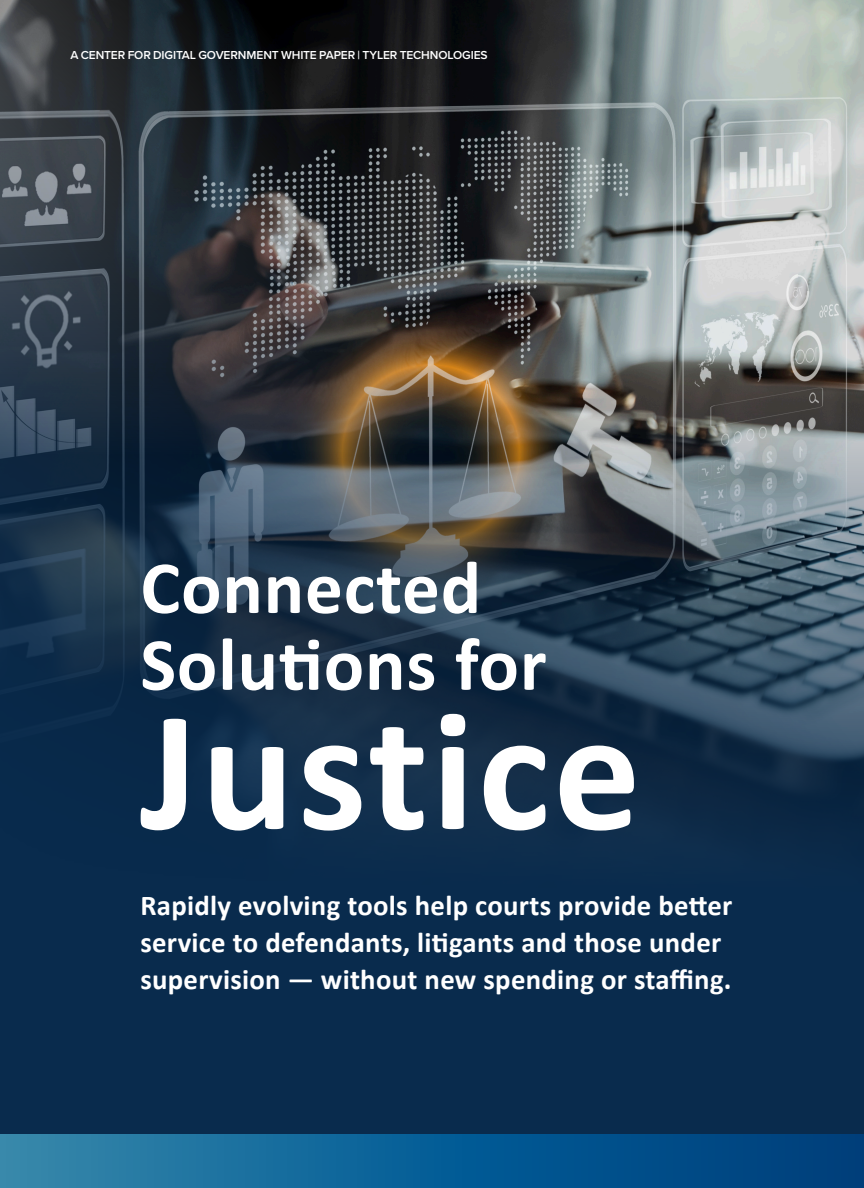
<style>
.page{position:relative;width:864px;height:1188px;background:#092b4d}
.page>*{position:absolute;margin:0;border:0;box-sizing:border-box;transform-origin:0 0}
.t1{font:700 173.1px "Calibri";letter-spacing:.02em;color:#fff}
.t2{font:700 75.45px/76.8px "Calibri";letter-spacing:.01em;color:#fff}
.t3{font:700 28.8px/37px "Calibri";letter-spacing:.01em;color:#fff}
.BODY{font:600 12px "Proxima Nova";letter-spacing:-.01em;color:#fff}
</style>
<div class="page">
<img style="left:0;top:0;width:864px;height:823px">
<div style="left:0;top:1134px;width:864px;height:54px;background:linear-gradient(to right,#2d86ad,#003b7c)"></div>
<p class="BODY" style="left:70px;top:46px;width:419px">A CENTER FOR DIGITAL GOVERNMENT WHITE PAPER | TYLER TECHNOLOGIES</p>
<p class="t2" style="left:140px;top:547px;width:408px">Connected<br>Solutions for</p>
<p class="t1" style="left:140px;top:649px;width:502px">Justice</p>
<p class="t3" style="left:140px;top:886px;width:594px">Rapidly evolving tools help courts provide better service to defendants, litigants and those under supervision — without new spending or staffing.</p>
</div>
